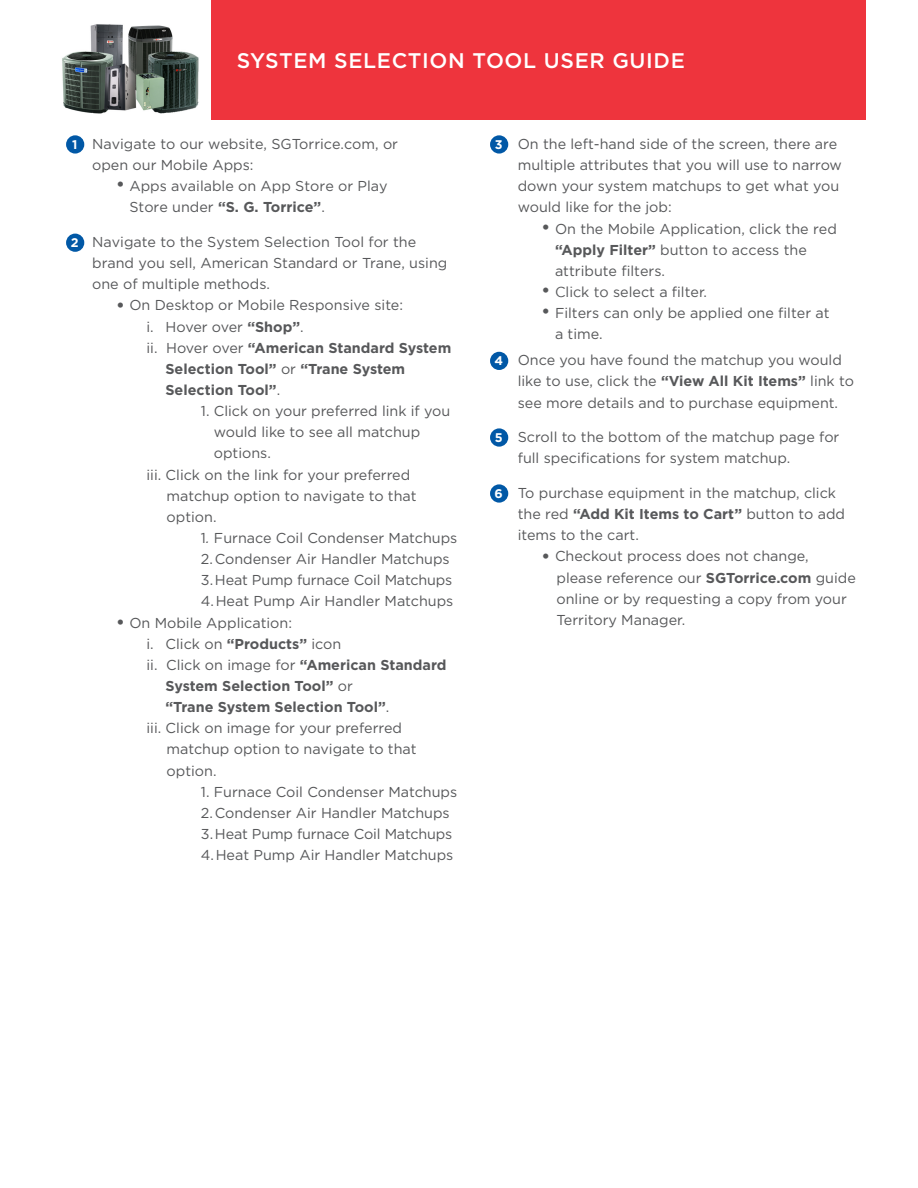
<style>
.page{position:relative;width:918px;height:1188px;background:#fff}
.page>*{position:absolute;margin:0;border:0;box-sizing:border-box;transform-origin:0 0}
.t1{font:500 21.15px "Gotham";letter-spacing:.03em;color:#fff}
.t2{font:14.4px/21.1px "Gotham";color:#57585a}
.t3{font:700 14.4px "Gotham";color:#57585a}
.t4{font:14.4px "Gotham";letter-spacing:-.03em;color:#57585a}
.t5{font:700 12.6px "Gotham";color:#fff}
.s1{font-size:19.65px}
.s2{font-weight:700}
.s3{font-weight:400}
.s4{font-style:italic}
</style>
<div class="page">
<div style="left:211px;top:0;width:655px;height:120px;background:#ee343d"></div>
<div style="left:66px;top:135px;width:18px;height:19px;background:#0158a6;border-radius:50%"></div>
<div style="left:66px;top:234px;width:18px;height:18px;background:#0158a6;border-radius:50%"></div>
<div style="left:490px;top:135px;width:18px;height:19px;background:#0158a6;border-radius:50%"></div>
<div style="left:490px;top:352px;width:18px;height:18px;background:#0158a6;border-radius:50%"></div>
<div style="left:490px;top:428px;width:18px;height:19px;background:#0158a6;border-radius:50%"></div>
<div style="left:490px;top:484px;width:18px;height:19px;background:#0158a6;border-radius:50%"></div>
<img style="left:62px;top:24px;width:137px;height:90px">
<p class="t1" style="left:237px;top:49px;width:450px">SYSTEM SELECTION TOOL USER GUIDE</p>
<p class="t5" style="left:72px;top:137px;width:7px">1</p>
<p class="t5" style="left:71px;top:235px;width:9px">2</p>
<p class="t2" style="left:92px;top:133px;width:307px">Navigate to our website, SGTorrice.com, or open our Mobile Apps:</p>
<p class="t2" style="left:129px;top:175px;width:260px;text-indent:-14px"><span class="s1">•</span> Apps available on App Store or Play<br>Store under <span class="s2">“S. G. Torrice”</span>.</p>
<p class="t2" style="left:92px;top:231px;width:357px">Navigate to the System Selection Tool for the brand you sell, American Standard or Trane, using one of multiple methods.</p>
<p class="t2" style="left:116px;top:295px;width:289px"><span class="s1">•</span> On Desktop or Mobile Responsive site:</p>
<p class="t4" style="left:147px;top:319px;width:159px">i. Hover over <span class="s2">“Shop”</span>.</p>
<p class="t3" style="left:147px;top:339px;width:306px"><span class="s3">ii. Hover over</span> “American Standard System</p>
<p class="t3" style="left:165px;top:361px;width:241px">Selection Tool” <span class="s3">or</span> “Trane System</p>
<p class="t3" style="left:165px;top:382px;width:116px">Selection Tool”<span class="s3">.</span></p>
<p class="t2" style="left:201px;top:400px;width:251px">1. Click on your preferred link if you</p>
<p class="t2" style="left:214px;top:421px;width:208px">would like to see all matchup</p>
<p class="t2" style="left:214px;top:443px;width:59px">options.</p>
<p class="t2" style="left:147px;top:464px;width:265px">iii. Click on the link for your preferred</p>
<p class="t2" style="left:167px;top:485px;width:252px">matchup option to navigate to that</p>
<p class="t2" style="left:167px;top:506px;width:51px">option.</p>
<p class="t2" style="left:201px;top:527px;width:258px">1<span class="s4">.</span> Furnace Coil Condenser Matchups</p>
<p class="t2" style="left:201px;top:548px;width:250px">2. Condenser Air Handler Matchups</p>
<p class="t2" style="left:201px;top:569px;width:253px">3. Heat Pump furnace Coil Matchups</p>
<p class="t2" style="left:201px;top:591px;width:254px">4. Heat Pump Air Handler Matchups</p>
<p class="t2" style="left:116px;top:612px;width:178px"><span class="s1">•</span> On Mobile Application:</p>
<p class="t2" style="left:147px;top:633px;width:196px">i. Click on <span class="s2">“Products”</span> icon</p>
<p class="t2" style="left:147px;top:654px;width:302px">ii. Click on image for <span class="s2">“American Standard</span></p>
<p class="t3" style="left:165px;top:678px;width:189px">System Selection Tool” <span class="s3">or</span></p>
<p class="t3" style="left:165px;top:699px;width:225px">“Trane System Selection Tool”<span class="s3">.</span></p>
<p class="t2" style="left:147px;top:717px;width:257px">iii. Click on image for your preferred</p>
<p class="t2" style="left:167px;top:738px;width:252px">matchup option to navigate to that</p>
<p class="t2" style="left:167px;top:760px;width:51px">option.</p>
<p class="t2" style="left:201px;top:781px;width:258px">1. Furnace Coil Condenser Matchups</p>
<p class="t2" style="left:201px;top:802px;width:250px">2. Condenser Air Handler Matchups</p>
<p class="t2" style="left:201px;top:823px;width:253px">3. Heat Pump furnace Coil Matchups</p>
<p class="t2" style="left:201px;top:844px;width:254px">4. Heat Pump Air Handler Matchups</p>
<p class="t5" style="left:495px;top:137px;width:9px">3</p>
<p class="t5" style="left:494px;top:353px;width:10px">4</p>
<p class="t5" style="left:495px;top:430px;width:9px">5</p>
<p class="t5" style="left:495px;top:486px;width:10px">6</p>
<p class="t2" style="left:518px;top:133px;width:326px">On the left-hand side of the screen, there are multiple attributes that you will use to narrow down your system matchups to get what you would like for the job:</p>
<p class="t2" style="left:555px;top:218px;width:283px;text-indent:-14px"><span class="s1">•</span> On the Mobile Application, click the red <span class="s2">“Apply Filter”</span> button to access the attribute filters.</p>
<p class="t2" style="left:541px;top:281px;width:167px"><span class="s1">•</span> Click to select a filter.</p>
<p class="t2" style="left:555px;top:302px;width:276px;text-indent:-14px"><span class="s1">•</span> Filters can only be applied one filter at a time.</p>
<p class="t2" style="left:518px;top:349px;width:338px">Once you have found the matchup you would like to use, click the <span class="s2">“View All Kit Items”</span> link to see more details and to purchase equipment.</p>
<p class="t2" style="left:518px;top:426px;width:323px">Scroll to the bottom of the matchup page for full specifications for system matchup.</p>
<p class="t2" style="left:518px;top:482px;width:329px">To purchase equipment in the matchup, click the red <span class="s2">“Add Kit Items to Cart”</span> button to add items to the cart.</p>
<p class="t2" style="left:557px;top:546px;width:301px;text-indent:-15px"><span class="s1">•</span> Checkout process does not change, please reference our <span class="s2">SGTorrice.com</span> guide online or by requesting a copy from your Territory Manager.</p>
</div>
